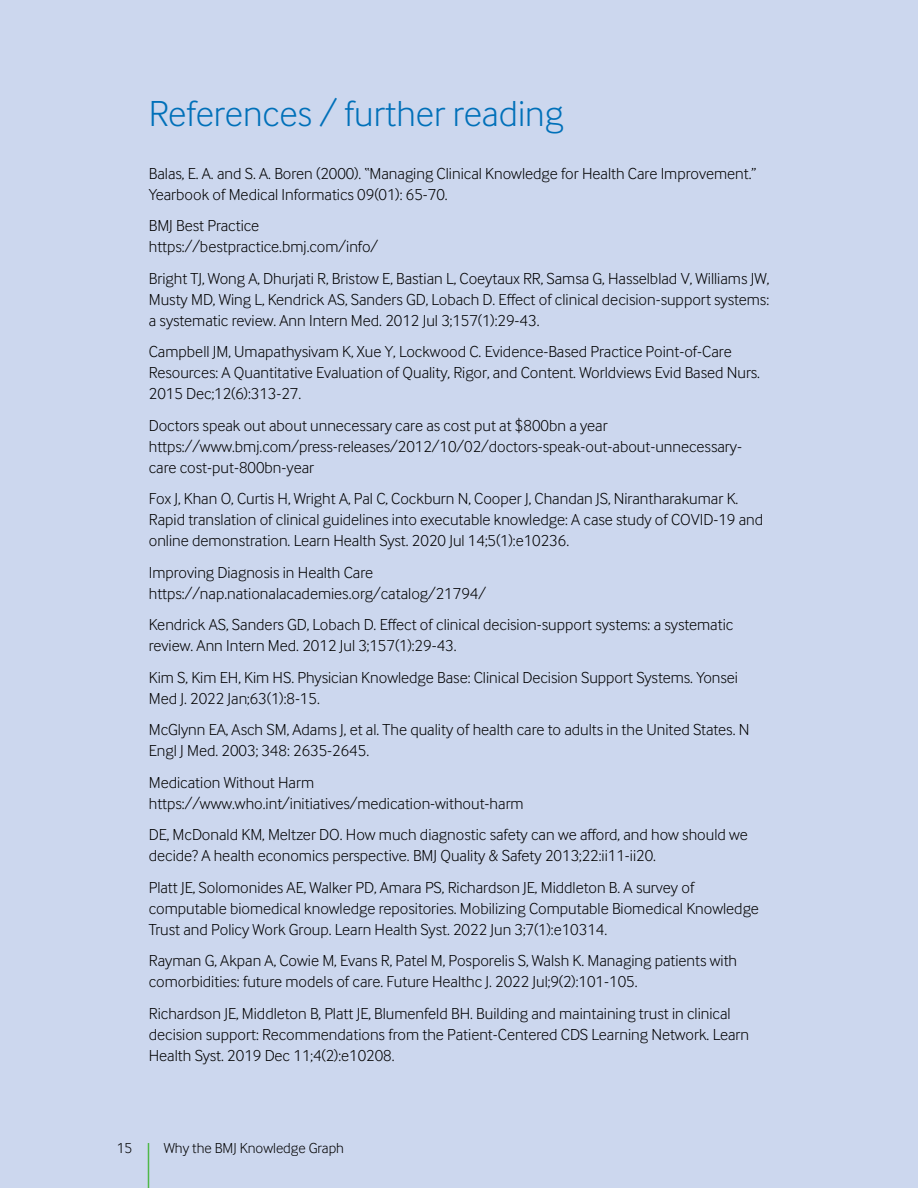
<style>
.page{position:relative;width:918px;height:1188px;background:#ccd7ee}
.page>*{position:absolute;margin:0;border:0;box-sizing:border-box;transform-origin:0 0}
.t1{font:300 37.5px "Inter Face";color:#0070b9}
.t2{font:300 16.5px/21px "Inter Face";color:#000}
.t3{font:300 15px "Inter Face";color:#000}
</style>
<div class="page">
<hr style="left:148px;top:1143px;width:1px;height:45px;background:#50b848">
<h1 class="t1" style="left:149px;top:92px;width:416px">References / further reading</h1>
<p class="t2" style="left:149px;top:162px;width:609px">Balas, E. A. and S. A. Boren (2000). “Managing Clinical Knowledge for Health Care Improvement.”<br>Yearbook of Medical Informatics 09(01): 65-70.</p>
<p class="t2" style="left:149px;top:215px;width:231px">BMJ Best Practice https://bestpractice.bmj.com/info/</p>
<p class="t2" style="left:149px;top:267px;width:622px;text-align:justify">Bright TJ, Wong A, Dhurjati R, Bristow E, Bastian L, Coeytaux RR, Samsa G, Hasselblad V, Williams JW, Musty MD, Wing L, Kendrick AS, Sanders GD, Lobach D. Effect of clinical decision-support systems: a systematic review. Ann Intern Med. 2012 Jul 3;157(1):29-43.</p>
<p class="t2" style="left:149px;top:341px;width:613px">Campbell JM, Umapathysivam K, Xue Y, Lockwood C. Evidence-Based Practice Point-of-Care<br>Resources: A Quantitative Evaluation of Quality, Rigor, and Content. Worldviews Evid Based Nurs.<br>2015 Dec;12(6):313-27.</p>
<p class="t2" style="left:149px;top:414px;width:595px">Doctors speak out about unnecessary care as cost put at $800bn a year https://www.bmj.com/press-releases/2012/10/02/doctors-speak-out-about-unnecessary&shy;care cost-put-800bn-year</p>
<p class="t2" style="left:149px;top:488px;width:616px">Fox J, Khan O, Curtis H, Wright A, Pal C, Cockburn N, Cooper J, Chandan JS, Nirantharakumar K.<br>Rapid translation of clinical guidelines into executable knowledge: A case study of COVID-19 and online demonstration. Learn Health Syst. 2020 Jul 14;5(1):e10236.</p>
<p class="t2" style="left:149px;top:561px;width:339px">Improving Diagnosis in Health Care https://nap.nationalacademies.org/catalog/21794/</p>
<p class="t2" style="left:149px;top:614px;width:586px">Kendrick AS, Sanders GD, Lobach D. Effect of clinical decision-support systems: a systematic review. Ann Intern Med. 2012 Jul 3;157(1):29-43.</p>
<p class="t2" style="left:149px;top:666px;width:591px">Kim S, Kim EH, Kim HS. Physician Knowledge Base: Clinical Decision Support Systems. Yonsei<br>Med J. 2022 Jan;63(1):8-15.</p>
<p class="t2" style="left:149px;top:719px;width:602px">McGlynn EA, Asch SM, Adams J, et al. The quality of health care to adults in the United States. N<br>Engl J Med. 2003; 348: 2635-2645.</p>
<p class="t2" style="left:149px;top:771px;width:376px">Medication Without Harm https://www.who.int/initiatives/medication-without-harm</p>
<p class="t2" style="left:149px;top:824px;width:601px">DE, McDonald KM, Meltzer DO. How much diagnostic safety can we afford, and how should we decide? A health economics perspective. BMJ Quality &amp; Safety 2013;22:ii11-ii20.</p>
<p class="t2" style="left:149px;top:876px;width:612px">Platt JE, Solomonides AE, Walker PD, Amara PS, Richardson JE, Middleton B. A survey of computable biomedical knowledge repositories. Mobilizing Computable Biomedical Knowledge<br>Trust and Policy Work Group. Learn Health Syst. 2022 Jun 3;7(1):e10314.</p>
<p class="t2" style="left:149px;top:950px;width:590px">Rayman G, Akpan A, Cowie M, Evans R, Patel M, Posporelis S, Walsh K. Managing patients with comorbidities: future models of care. Future Healthc J. 2022 Jul;9(2):101-105.</p>
<p class="t2" style="left:149px;top:1002px;width:602px">Richardson JE, Middleton B, Platt JE, Blumenfeld BH. Building and maintaining trust in clinical decision support: Recommendations from the Patient-Centered CDS Learning Network. Learn<br>Health Syst. 2019 Dec 11;4(2):e10208.</p>
<p class="t3" style="left:117px;top:1140px;width:17px">15</p>
<p class="t3" style="left:164px;top:1140px;width:182px">Why the BMJ Knowledge Graph</p>
</div>
